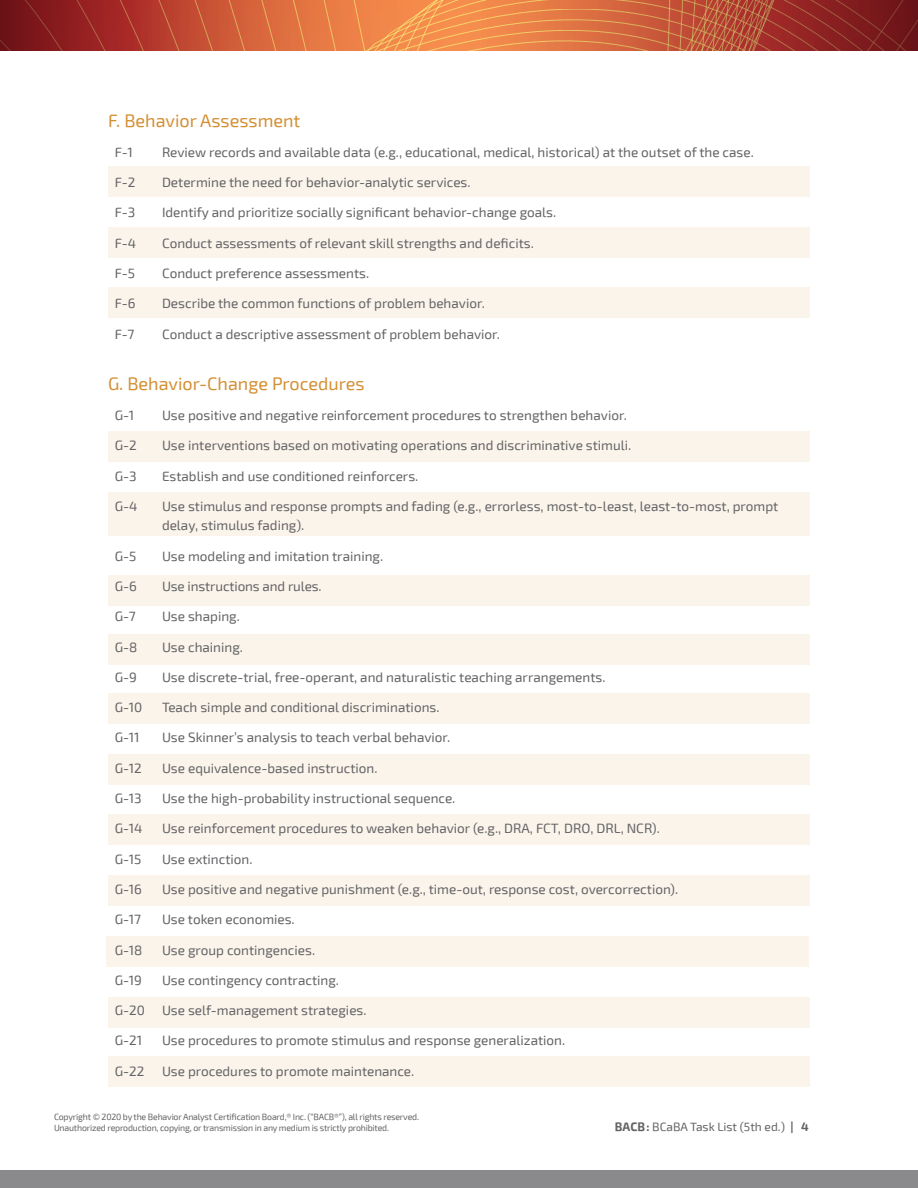
<style>
.page{position:relative;width:918px;height:1188px;background:#fff}
.page>*{position:absolute;margin:0;border:0;box-sizing:border-box;transform-origin:0 0}
.Subheads{font:18px "Exo 2";color:#d48f33}
.Lists{font:13.5px/19.5px "Exo 2";color:#636366}
.t1{font:12px "Exo 2";color:#636366}
.Legal_Copy{font:9px/10.8px "Exo 2";letter-spacing:-.02em;color:#636366}
.s1{font-weight:700}
</style>
<div class="page">
<div style="left:0;top:1171px;width:918px;height:17px;background:#8a8a8d"></div>
<svg style="left:0;top:0;width:918px;height:51px;background:#c05737"></svg>
<div style="left:108px;top:492px;width:702px;height:44px;background:#fbf4eb"></div>
<div style="left:108px;top:575px;width:702px;height:31px;background:#fbf4eb"></div>
<div style="left:108px;top:634px;width:702px;height:31px;background:#fbf4eb"></div>
<div style="left:108px;top:693px;width:702px;height:31px;background:#fbf4eb"></div>
<div style="left:108px;top:754px;width:702px;height:30px;background:#fbf4eb"></div>
<div style="left:108px;top:167px;width:702px;height:30px;background:#fbf4eb"></div>
<div style="left:108px;top:227px;width:702px;height:30px;background:#fbf4eb"></div>
<div style="left:108px;top:288px;width:702px;height:30px;background:#fbf4eb"></div>
<div style="left:108px;top:431px;width:702px;height:31px;background:#fbf4eb"></div>
<div style="left:107px;top:937px;width:702px;height:30px;background:#fbf4eb"></div>
<div style="left:108px;top:875px;width:702px;height:31px;background:#fbf4eb"></div>
<div style="left:108px;top:815px;width:702px;height:30px;background:#fbf4eb"></div>
<div style="left:108px;top:997px;width:702px;height:31px;background:#fbf4eb"></div>
<div style="left:108px;top:1057px;width:702px;height:30px;background:#fbf4eb"></div>
<p class="Subheads" style="left:108px;top:110px;width:194px">F. Behavior Assessment</p>
<p class="Lists" style="left:115px;top:143px;width:20px">F-1</p>
<p class="Lists" style="left:162px;top:143px;width:593px">Review records and available data (e.g., educational, medical, historical) at the outset of the case.</p>
<p class="Lists" style="left:115px;top:173px;width:22px">F-2</p>
<p class="Lists" style="left:162px;top:173px;width:310px">Determine the need for behavior-analytic services.</p>
<p class="Lists" style="left:115px;top:203px;width:22px">F-3</p>
<p class="Lists" style="left:162px;top:203px;width:396px">Identify and prioritize socially significant behavior-change goals.</p>
<p class="Lists" style="left:115px;top:234px;width:23px">F-4</p>
<p class="Lists" style="left:162px;top:234px;width:373px">Conduct assessments of relevant skill strengths and deficits.</p>
<p class="Lists" style="left:115px;top:264px;width:22px">F-5</p>
<p class="Lists" style="left:162px;top:264px;width:209px">Conduct preference assessments.</p>
<p class="Lists" style="left:115px;top:294px;width:22px">F-6</p>
<p class="Lists" style="left:162px;top:294px;width:324px">Describe the common functions of problem behavior.</p>
<p class="Lists" style="left:115px;top:324px;width:21px">F-7</p>
<p class="Lists" style="left:162px;top:324px;width:340px">Conduct a descriptive assessment of problem behavior.</p>
<p class="Subheads" style="left:108px;top:373px;width:258px">G. Behavior-Change Procedures</p>
<p class="Lists" style="left:115px;top:406px;width:21px">G-1</p>
<p class="Lists" style="left:162px;top:406px;width:466px">Use positive and negative reinforcement procedures to strengthen behavior.</p>
<p class="Lists" style="left:115px;top:436px;width:24px">G-2</p>
<p class="Lists" style="left:162px;top:436px;width:471px">Use interventions based on motivating operations and discriminative stimuli.</p>
<p class="Lists" style="left:115px;top:466px;width:24px">G-3</p>
<p class="Lists" style="left:162px;top:466px;width:258px">Establish and use conditioned reinforcers.</p>
<p class="Lists" style="left:115px;top:497px;width:24px">G-4</p>
<p class="Lists" style="left:162px;top:497px;width:618px">Use stimulus and response prompts and fading (e.g., errorless, most-to-least, least-to-most, prompt delay, stimulus fading).</p>
<p class="Lists" style="left:115px;top:546px;width:23px">G-5</p>
<p class="Lists" style="left:162px;top:546px;width:223px">Use modeling and imitation training.</p>
<p class="Lists" style="left:115px;top:577px;width:24px">G-6</p>
<p class="Lists" style="left:162px;top:577px;width:161px">Use instructions and rules.</p>
<p class="Lists" style="left:115px;top:607px;width:22px">G-7</p>
<p class="Lists" style="left:162px;top:607px;width:79px">Use shaping.</p>
<p class="Lists" style="left:115px;top:637px;width:24px">G-8</p>
<p class="Lists" style="left:162px;top:637px;width:82px">Use chaining.</p>
<p class="Lists" style="left:115px;top:668px;width:24px">G-9</p>
<p class="Lists" style="left:162px;top:668px;width:445px">Use discrete-trial, free-operant, and naturalistic teaching arrangements.</p>
<p class="Lists" style="left:115px;top:698px;width:29px">G-10</p>
<p class="Lists" style="left:162px;top:698px;width:279px">Teach simple and conditional discriminations.</p>
<p class="Lists" style="left:115px;top:728px;width:26px">G-11</p>
<p class="Lists" style="left:162px;top:728px;width:290px">Use Skinner’s analysis to teach verbal behavior.</p>
<p class="Lists" style="left:115px;top:759px;width:29px">G-12</p>
<p class="Lists" style="left:162px;top:759px;width:217px">Use equivalence-based instruction.</p>
<p class="Lists" style="left:115px;top:789px;width:28px">G-13</p>
<p class="Lists" style="left:162px;top:789px;width:295px">Use the high-probability instructional sequence.</p>
<p class="Lists" style="left:115px;top:819px;width:29px">G-14</p>
<p class="Lists" style="left:162px;top:819px;width:499px">Use reinforcement procedures to weaken behavior (e.g., DRA, FCT, DRO, DRL, NCR).</p>
<p class="Lists" style="left:115px;top:849px;width:28px">G-15</p>
<p class="Lists" style="left:162px;top:849px;width:92px">Use extinction.</p>
<p class="Lists" style="left:115px;top:880px;width:29px">G-16</p>
<p class="Lists" style="left:162px;top:880px;width:518px">Use positive and negative punishment (e.g., time-out, response cost, overcorrection).</p>
<p class="Lists" style="left:115px;top:910px;width:28px">G-17</p>
<p class="Lists" style="left:162px;top:910px;width:134px">Use token economies.</p>
<p class="Lists" style="left:115px;top:940px;width:29px">G-18</p>
<p class="Lists" style="left:162px;top:940px;width:155px">Use group contingencies.</p>
<p class="Lists" style="left:115px;top:971px;width:29px">G-19</p>
<p class="Lists" style="left:162px;top:971px;width:179px">Use contingency contracting.</p>
<p class="Lists" style="left:115px;top:1001px;width:32px">G-20</p>
<p class="Lists" style="left:162px;top:1001px;width:206px">Use self-management strategies.</p>
<p class="Lists" style="left:115px;top:1031px;width:29px">G-21</p>
<p class="Lists" style="left:162px;top:1031px;width:405px">Use procedures to promote stimulus and response generalization.</p>
<p class="Lists" style="left:115px;top:1062px;width:31px">G-22</p>
<p class="Lists" style="left:162px;top:1062px;width:254px">Use procedures to promote maintenance.</p>
<p class="Legal_Copy" style="left:54px;top:1112px;width:367px">Copyright © 2020 by the Behavior Analyst Certification Board,® Inc. (“BACB®”), all rights reserved.<br>Unauthorized reproduction, copying, or transmission in any medium is strictly prohibited.</p>
<p class="t1" style="left:615px;top:1119px;width:195px"><span class="s1">BACB:</span> BCaBA Task List (5th ed.) <span class="s1">| 4</span></p>
</div>
